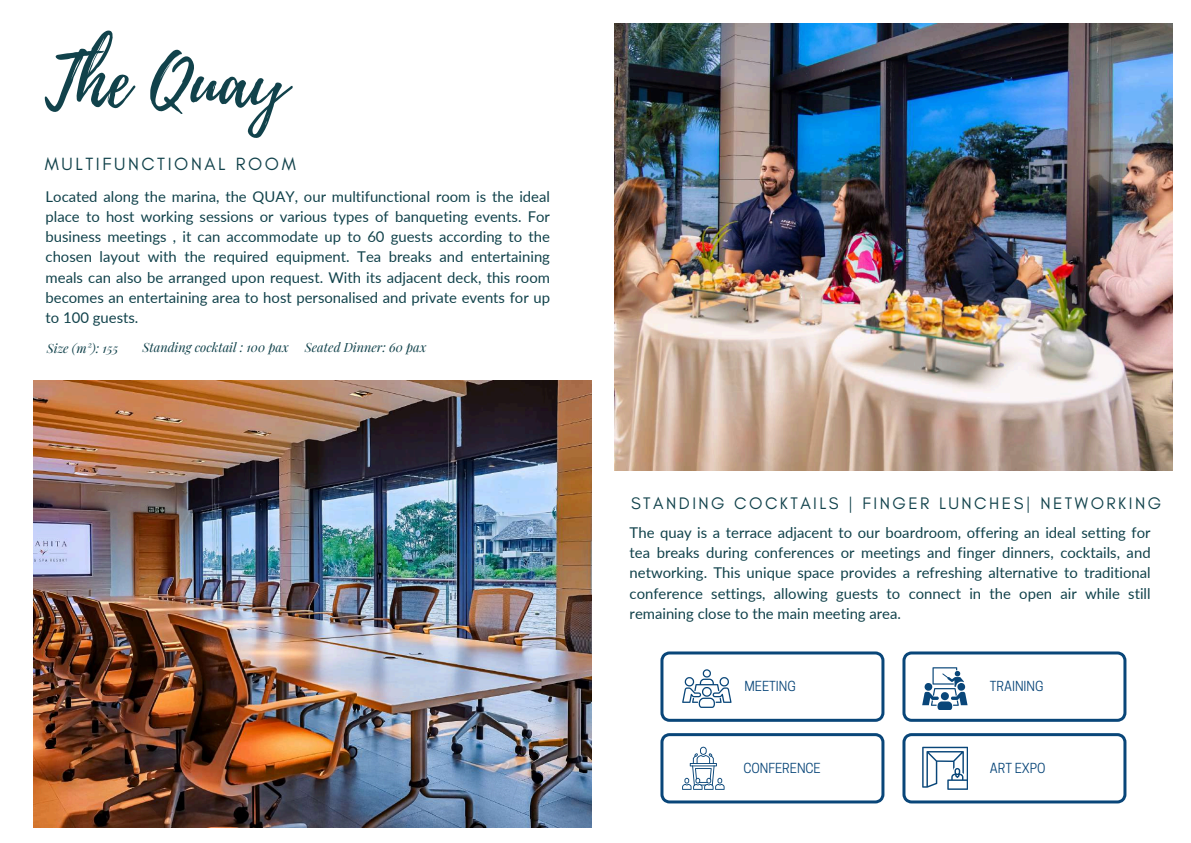
<style>
.page{position:relative;width:1191px;height:843px;background:#fff}
.page>*{position:absolute;margin:0;border:0;box-sizing:border-box;transform-origin:0 0}
.t1{font:72px "Playlist Script";color:#11424b}
.t2{font:18px "Glacial Indifference";letter-spacing:.145em;color:#11424b}
.t3{font:17px "Glacial Indifference";letter-spacing:.145em;color:#11424b}
.t4{font:14.9px/20.2px "Lato";color:#11424b;text-align:justify}
.t5{font:13px "Cooper Hewitt";color:#094679}
.t6{font:italic 12.7px "Playfair Display";color:#11424b}
</style>
<div class="page">
<img style="left:614px;top:23px;width:558px;height:447px">
<svg style="left:660px;top:651px;width:224px;height:70px"></svg>
<svg style="left:902px;top:651px;width:223px;height:70px"></svg>
<svg style="left:660px;top:733px;width:224px;height:70px"></svg>
<svg style="left:902px;top:733px;width:223px;height:70px"></svg>
<img style="left:33px;top:380px;width:558px;height:447px">
<h1 class="t1" style="left:45px;top:31px;width:244px">The Quay</h1>
<p class="t2" style="left:45px;top:152px;width:252px">MULTIFUNCTIONAL ROOM</p>
<p class="t4" style="left:46px;top:186px;width:506px">Located along the marina, the QUAY, our multifunctional room is the ideal place to host working sessions or various types of banqueting events. For business meetings , it can accommodate up to 60 guests according to the chosen layout with the required equipment. Tea breaks and entertaining meals can also be arranged upon request. With its adjacent deck, this room becomes an entertaining area to host personalised and private events for up to 100 guests.</p>
<p class="t6" style="left:47px;top:339px;width:73px">Size (m²): 155</p>
<p class="t6" style="left:142px;top:338px;width:148px">Standing cocktail : 100 pax</p>
<p class="t6" style="left:305px;top:338px;width:123px">Seated Dinner: 60 pax</p>
<p class="t3" style="left:631px;top:492px;width:531px">STANDING COCKTAILS | FINGER LUNCHES| NETWORKING</p>
<p class="t4" style="left:629px;top:521px;width:522px">The quay is a terrace adjacent to our boardroom, offering an ideal setting for tea breaks during conferences or meetings and finger dinners, cocktails, and networking. This unique space provides a refreshing alternative to traditional conference settings, allowing guests to connect in the open air while still remaining close to the main meeting area.</p>
<p class="t5" style="left:744px;top:681px;width:53px">MEETING</p>
<p class="t5" style="left:743px;top:762px;width:79px">CONFERENCE</p>
<p class="t5" style="left:989px;top:681px;width:55px">TRAINING</p>
<p class="t5" style="left:989px;top:762px;width:57px">ART EXPO</p>
</div>
